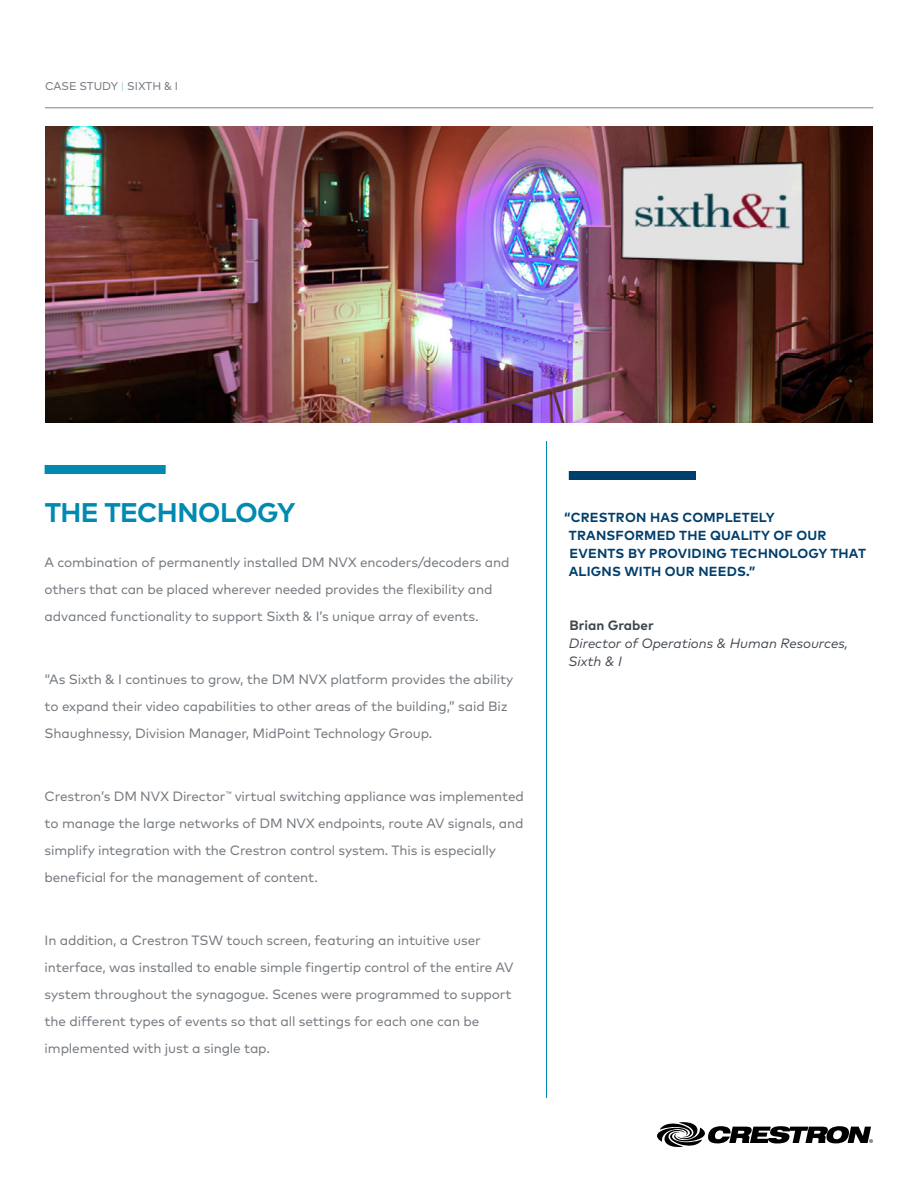
<style>
.page{position:relative;width:918px;height:1188px;background:#fff}
.page>*{position:absolute;margin:0;border:0;box-sizing:border-box;transform-origin:0 0}
.t1{font:700 27px "Mark Pro";letter-spacing:-.025em;color:#008ab1}
.t2{font:13.5px/27px "Mark Pro";letter-spacing:-.01em;color:#747a80}
.t3{font:italic 13.5px/18px "Mark Pro";color:#40474f}
.t4{font:700 13.5px "Mark Pro";color:#40474f}
.t5{font:700 13.2px/18px "Mark Pro";letter-spacing:.015em;color:#003e6b}
.t6{font:11.25px "Mark Pro";letter-spacing:-.005em;color:#747a80}
.s1{font-weight:300;color:#8cc3d9}
</style>
<div class="page">
<hr style="left:45px;top:108px;width:828px;height:1px;background:#7c8288">
<hr style="left:546px;top:441px;width:1px;height:657px;background:#008ab1">
<img style="left:45px;top:126px;width:828px;height:297px">
<svg style="left:657px;top:1122px;width:216px;height:25px"></svg>
<div style="left:45px;top:465px;width:121px;height:9px;background:#008ab1"></div>
<div style="left:569px;top:471px;width:127px;height:9px;background:#003e6b"></div>
<p class="t6" style="left:45px;top:78px;width:135px">CASE STUDY <span class="s1">|</span> SIXTH &amp; I</p>
<h1 class="t1" style="left:45px;top:492px;width:252px">THE TECHNOLOGY</h1>
<p class="t2" style="left:45px;top:548px;width:466px">A combination of permanently installed DM NVX encoders/decoders and others that can be placed wherever needed provides the flexibility and advanced functionality to support Sixth &amp; I’s unique array of events.</p>
<p class="t2" style="left:45px;top:665px;width:470px">“As Sixth &amp; I continues to grow, the DM NVX platform provides the ability to expand their video capabilities to other areas of the building,” said Biz<br>Shaughnessy, Division Manager, MidPoint Technology Group.</p>
<p class="t2" style="left:45px;top:782px;width:481px">Crestron’s DM NVX Director<sup>™</sup> virtual switching appliance was implemented to manage the large networks of DM NVX endpoints, route AV signals, and simplify integration with the Crestron control system. This is especially beneficial for the management of content.</p>
<p class="t2" style="left:45px;top:926px;width:470px">In addition, a Crestron TSW touch screen, featuring an intuitive user interface, was installed to enable simple fingertip control of the entire AV system throughout the synagogue. Scenes were programmed to support the different types of events so that all settings for each one can be implemented with just a single tap.</p>
<p class="t5" style="left:569px;top:507px;width:299px;text-indent:-5px">“CRESTRON HAS COMPLETELY<br>TRANSFORMED THE QUALITY OF OUR<br>EVENTS BY PROVIDING TECHNOLOGY THAT<br>ALIGNS WITH OUR NEEDS.”</p>
<p class="t4" style="left:570px;top:615px;width:86px">Brian Graber</p>
<p class="t3" style="left:569px;top:633px;width:281px">Director of Operations &amp; Human Resources,<br>Sixth &amp; I</p>
</div>
